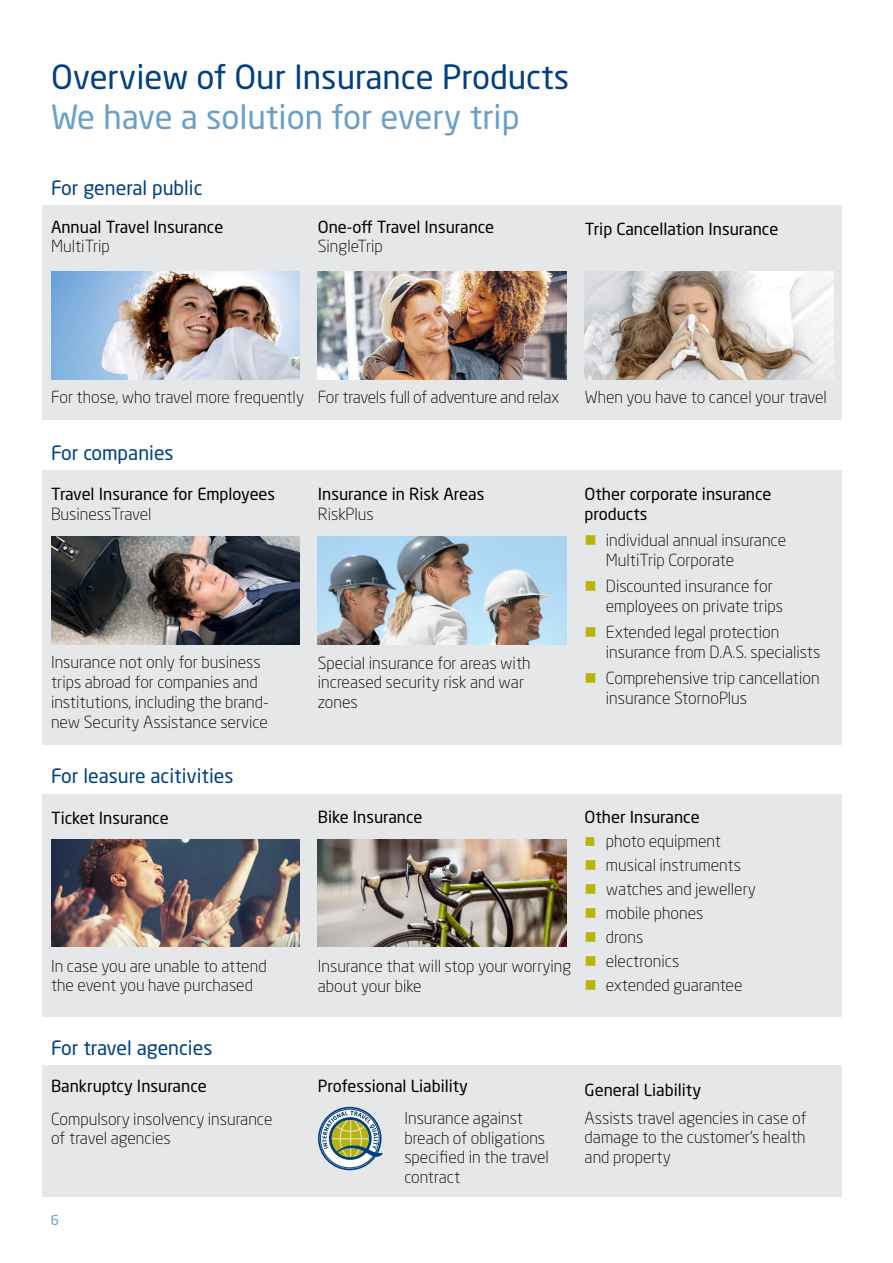
<style>
.page{position:relative;width:893px;height:1263px;background:#fff}
.page>*{position:absolute;margin:0;border:0;box-sizing:border-box;transform-origin:0 0}
.t1{font:33px "Neo Sans Pro";color:#003f81}
.t2{font:33px "Neo Sans Pro";color:#6a9fc7}
.t3{font:19.5px "Neo Sans Pro";color:#003f81}
.t4{font:300 16.5px/19.8px "Neo Sans Pro";color:#000}
.t5{font:16.5px/19.8px "Neo Sans Pro";color:#000}
.t6{font:13.5px "Neo Sans Pro";color:#6a9fc7}
</style>
<div class="page">
<div style="left:43px;top:205px;width:799px;height:215px;background:#e6e7e8"></div>
<img style="left:585px;top:271px;width:248px;height:108px">
<img style="left:51px;top:271px;width:249px;height:108px">
<img style="left:318px;top:271px;width:249px;height:108px">
<div style="left:43px;top:470px;width:799px;height:274px;background:#e6e7e8"></div>
<img style="left:318px;top:536px;width:249px;height:108px">
<img style="left:51px;top:536px;width:249px;height:108px">
<div style="left:43px;top:794px;width:799px;height:223px;background:#e6e7e8"></div>
<img style="left:318px;top:839px;width:249px;height:108px">
<img style="left:51px;top:839px;width:249px;height:108px">
<div style="left:43px;top:1065px;width:799px;height:132px;background:#e6e7e8"></div>
<div style="left:318px;top:1107px;width:63px;height:63px;border:2px solid #003f81;border-radius:50%"></div>
<svg style="left:321px;top:1109px;width:62px;height:58px"></svg>
<h1 class="t1" style="left:51px;top:57px;width:520px">Overview of Our Insurance Products</h1>
<h1 class="t2" style="left:51px;top:96px;width:470px">We have a solution for every trip</h1>
<p class="t3" style="left:51px;top:175px;width:153px">For general public</p>
<p class="t5" style="left:51px;top:216px;width:174px">Annual Travel Insurance</p>
<p class="t4" style="left:51px;top:236px;width:60px">MultiTrip</p>
<p class="t5" style="left:318px;top:216px;width:178px">One-off Travel Insurance</p>
<p class="t4" style="left:318px;top:236px;width:67px">SingleTrip</p>
<p class="t5" style="left:585px;top:219px;width:195px">Trip Cancellation Insurance</p>
<p class="t4" style="left:51px;top:387px;width:254px">For those, who travel more frequently</p>
<p class="t4" style="left:585px;top:387px;width:244px">When you have to cancel your travel</p>
<p class="t4" style="left:318px;top:387px;width:243px">For travels full of adventure and relax</p>
<p class="t3" style="left:51px;top:441px;width:124px">For companies</p>
<p class="t5" style="left:51px;top:484px;width:226px">Travel Insurance for Employees</p>
<p class="t4" style="left:51px;top:504px;width:102px">BusinessTravel</p>
<p class="t5" style="left:318px;top:484px;width:168px">Insurance in Risk Areas</p>
<p class="t4" style="left:318px;top:504px;width:57px">RiskPlus</p>
<p class="t4" style="left:51px;top:652px;width:219px">Insurance not only for business trips abroad for companies and institutions, including the brand&shy;new Security Assistance service</p>
<p class="t4" style="left:318px;top:653px;width:214px">Special insurance for areas with increased security risk and war zones</p>
<p class="t5" style="left:585px;top:484px;width:188px">Other corporate insurance products</p>
<p class="t4" style="left:606px;top:530px;width:182px">individual annual insurance<br>MultiTrip Corporate</p>
<p class="t4" style="left:606px;top:576px;width:179px">Discounted insurance for employees on private trips</p>
<p class="t4" style="left:606px;top:622px;width:216px">Extended legal protection insurance from D.A.S. specialists</p>
<p class="t4" style="left:606px;top:668px;width:215px">Comprehensive trip cancellation insurance StornoPlus</p>
<p class="t3" style="left:51px;top:764px;width:184px">For leasure acitivities</p>
<p class="t5" style="left:51px;top:807px;width:119px">Ticket Insurance</p>
<p class="t5" style="left:318px;top:807px;width:106px">Bike Insurance</p>
<p class="t4" style="left:51px;top:955px;width:217px">In case you are unable to attend the event you have purchased</p>
<p class="t4" style="left:318px;top:956px;width:255px">Insurance that will stop your worrying about your bike</p>
<p class="t5" style="left:585px;top:807px;width:117px">Other Insurance</p>
<p class="t4" style="left:606px;top:829px;width:152px;line-height:24px">photo equipment musical instruments watches and jewellery mobile phones<br>drons<br>electronics<br>extended guarantee</p>
<p class="t3" style="left:51px;top:1036px;width:163px">For travel agencies</p>
<p class="t5" style="left:51px;top:1076px;width:157px">Bankruptcy Insurance</p>
<p class="t5" style="left:318px;top:1076px;width:152px">Professional Liability</p>
<p class="t5" style="left:585px;top:1079px;width:118px">General Liability</p>
<p class="t4" style="left:51px;top:1108px;width:223px">Compulsory insolvency insurance of travel agencies</p>
<p class="t4" style="left:404px;top:1108px;width:146px">Insurance against breach of obligations specified in the travel contract</p>
<p class="t4" style="left:585px;top:1107px;width:224px;text-align:justify">Assists travel agencies in case of damage to the customer’s health and property</p>
<p class="t6" style="left:51px;top:1211px;width:10px">6</p>
</div>
